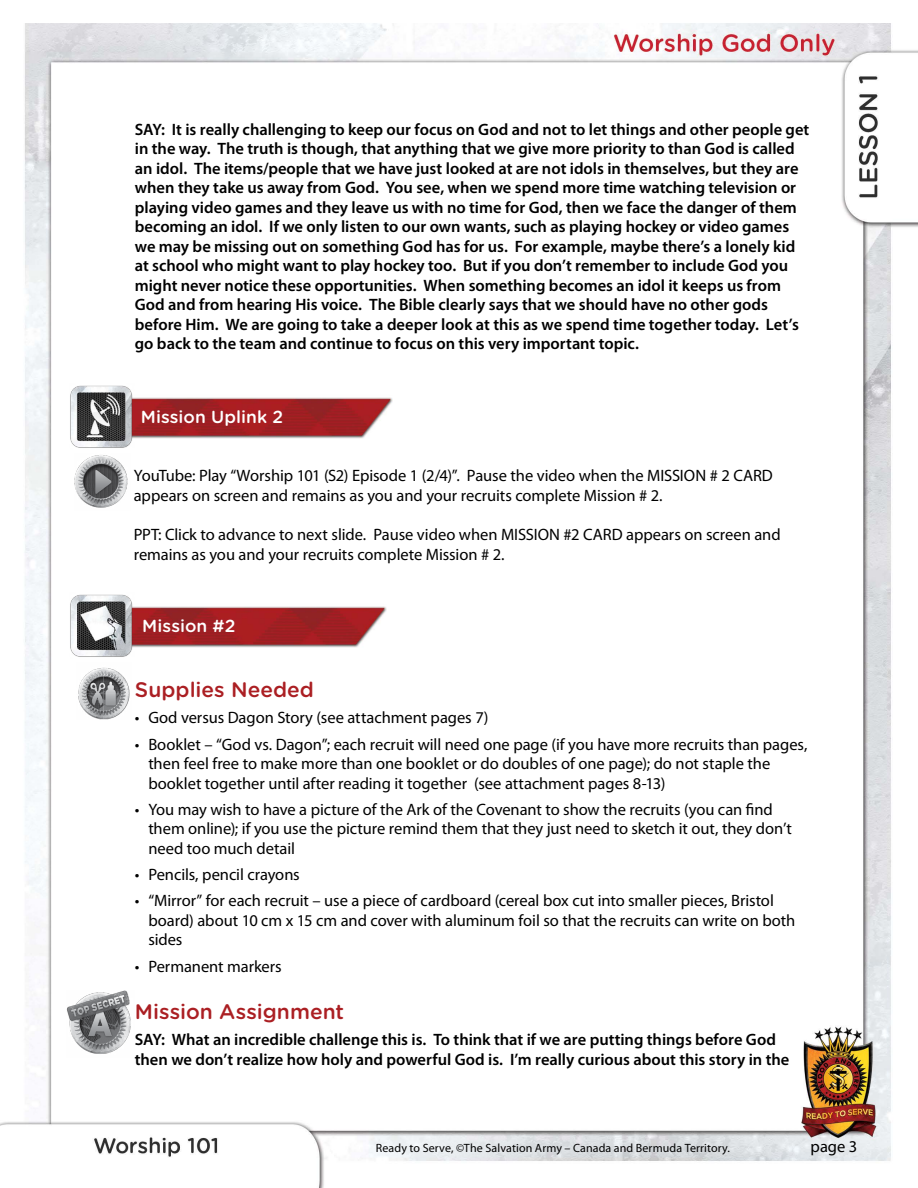
<style>
.page{position:relative;width:918px;height:1188px;background:#fff}
.page>*{position:absolute;margin:0;border:0;box-sizing:border-box;transform-origin:0 0}
.t1{font:500 21px "Gotham Rounded";color:#ab1f23}
.t2{font:500 17.4px "Gotham Rounded";letter-spacing:.005em;color:#fff}
.t3{font:600 16.5px/19.5px "Myriad Pro";color:#000}
.t4{font:16.5px/19.5px "Myriad Pro";letter-spacing:-.005em;color:#000}
.t5{font:12px "Myriad Pro";letter-spacing:.01em;color:#000}
</style>
<div class="page">
<img style="left:0;top:23px;width:918px;height:1165px">
<img style="left:135px;top:394px;width:258px;height:45px">
<img style="left:70px;top:384px;width:65px;height:66px">
<img style="left:74px;top:454px;width:56px;height:57px">
<img style="left:135px;top:603px;width:252px;height:45px">
<img style="left:70px;top:592px;width:65px;height:66px">
<img style="left:77px;top:663px;width:54px;height:56px">
<img style="left:66px;top:990px;width:69px;height:67px">
<p class="t3" style="left:135px;top:119px;width:676px">SAY: It is really challenging to keep our focus on God and not to let things and other people get in the way. The truth is though, that anything that we give more priority to than God is called an idol. The items/people that we have just looked at are not idols in themselves, but they are when they take us away from God. You see, when we spend more time watching television or playing video games and they leave us with no time for God, then we face the danger of them becoming an idol. If we only listen to our own wants, such as playing hockey or video games we may be missing out on something God has for us. For example, maybe there’s a lonely kid at school who might want to play hockey too. But if you don’t remember to include God you might never notice these opportunities. When something becomes an idol it keeps us from God and from hearing His voice. The Bible clearly says that we should have no other gods before Him. We are going to take a deeper look at this as we spend time together today. Let’s go back to the team and continue to focus on this very important topic.</p>
<p class="t2" style="left:141px;top:404px;width:144px">Mission Uplink 2</p>
<p class="t4" style="left:134px;top:466px;width:641px">YouTube: Play “Worship 101 (S2) Episode 1 (2/4)”. Pause the video when the MISSION # 2 CARD appears on screen and remains as you and your recruits complete Mission # 2.</p>
<p class="t4" style="left:134px;top:525px;width:648px">PPT: Click to advance to next slide. Pause video when MISSION #2 CARD appears on screen and remains as you and your recruits complete Mission # 2.</p>
<p class="t2" style="left:142px;top:613px;width:95px">Mission #2</p>
<p class="t1" style="left:135px;top:675px;width:181px">Supplies Needed</p>
<p class="t4" style="left:135px;top:708px;width:355px">• God versus Dagon Story (see attachment pages 7)</p>
<p class="t4" style="left:148px;top:734px;width:661px;text-indent:-13px">• Booklet – “God vs. Dagon”; each recruit will need one page (if you have more recruits than pages, then feel free to make more than one booklet or do doubles of one page); do not staple the booklet together until after reading it together (see attachment pages 8-13)</p>
<p class="t4" style="left:148px;top:799px;width:645px;text-indent:-13px">• You may wish to have a picture of the Ark of the Covenant to show the recruits (you can find them online); if you use the picture remind them that they just need to sketch it out, they don’t need too much detail</p>
<p class="t4" style="left:135px;top:865px;width:167px">• Pencils, pencil crayons</p>
<p class="t4" style="left:148px;top:891px;width:648px;text-indent:-13px">• “Mirror” for each recruit – use a piece of cardboard (cereal box cut into smaller pieces, Bristol board) about 10 cm x 15 cm and cover with aluminum foil so that the recruits can write on both sides</p>
<p class="t4" style="left:135px;top:956px;width:148px">• Permanent markers</p>
<p class="t1" style="left:135px;top:997px;width:211px">Mission Assignment</p>
<p class="t3" style="left:135px;top:1029px;width:656px">SAY: What an incredible challenge this is. To think that if we are putting things before God then we don’t realize how holy and powerful God is. I’m really curious about this story in the</p>
<p class="t5" style="left:376px;top:1141px;width:356px">Ready to Serve, ©The Salvation Army – Canada and Bermuda Territory.</p>
<p class="t4" style="left:811px;top:1136px;width:48px">page 3</p>
</div>
